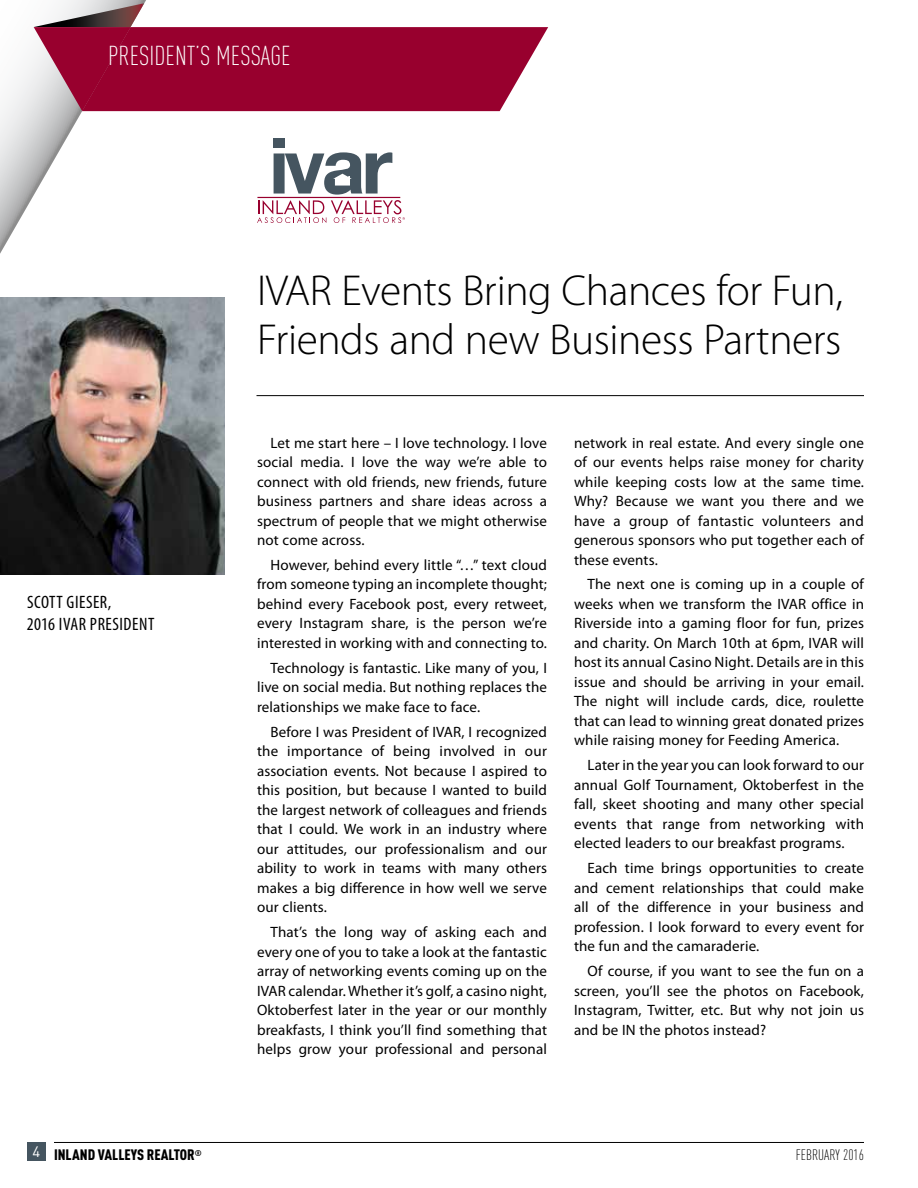
<style>
.page{position:relative;width:918px;height:1188px;background:#fff}
.page>*{position:absolute;margin:0;border:0;box-sizing:border-box;transform-origin:0 0}
.t1{font:300 43.5px/49.5px "Myriad Pro";letter-spacing:-.01em;color:#000}
.t2{font:300 27px "DIN Cond";color:#fff}
.t3{font:condensed 18px/21.9px "Myriad Pro";letter-spacing:.03em;color:#000}
.t4{font:15px/19.5px "Myriad Pro";letter-spacing:.01em;color:#000;text-align:justify}
.t5{font:900 15px "DIN Cond";color:#000}
.t6{font:300 15px "DIN Cond";color:#000}
.t7{font:15px "DIN";color:#fff}
</style>
<div class="page">
<hr style="left:54px;top:1142px;width:810px;height:1px;background:#000">
<div style="left:27px;top:1142px;width:19px;height:19px;background:#455560"></div>
<img style="left:0;top:297px;width:225px;height:278px">
<hr style="left:256px;top:395px;width:608px;height:1px;background:#000">
<svg style="left:0;top:0;width:548px;height:254px"></svg>
<h2 class="t2" style="left:108px;top:40px;width:184px">PRESIDENT’S MESSAGE</h2>
<p class="t3" style="left:27px;top:591px;width:129px">SCOTT GIESER,<br>2016 IVAR PRESIDENT</p>
<h1 class="t1" style="left:257px;top:266px;width:587px">IVAR Events Bring Chances for Fun,<br>Friends and new Business Partners</h1>
<p class="t4" style="left:257px;top:433px;width:292px;text-indent:14px">Let me start here – I love technology. I love social media. I love the way we’re able to connect with old friends, new friends, future business partners and share ideas across a spectrum of people that we might otherwise not come across.</p>
<p class="t4" style="left:257px;top:555px;width:292px;text-indent:14px">However, behind every little “…” text cloud from someone typing an incomplete thought; behind every Facebook post, every retweet, every Instagram share, is the person we’re interested in working with and connecting to.</p>
<p class="t4" style="left:257px;top:658px;width:291px;text-indent:14px">Technology is fantastic. Like many of you, I live on social media. But nothing replaces the relationships we make face to face.</p>
<p class="t4" style="left:257px;top:722px;width:292px;text-indent:14px">Before I was President of IVAR, I recognized the importance of being involved in our association events. Not because I aspired to this position, but because I wanted to build the largest network of colleagues and friends that I could. We work in an industry where our attitudes, our professionalism and our ability to work in teams with many others makes a big difference in how well we serve our clients.</p>
<p class="t4" style="left:257px;top:923px;width:292px;text-indent:14px">That’s the long way of asking each and every one of you to take a look at the fantastic array of networking events coming up on the IVAR calendar. Whether it’s golf, a casino night, Oktoberfest later in the year or our monthly breakfasts, I think you’ll find something that helps grow your professional and personal</p>
<p class="t4" style="left:574px;top:433px;width:292px">network in real estate. And every single one of our events helps raise money for charity while keeping costs low at the same time.<br>Why? Because we want you there and we have a group of fantastic volunteers and generous sponsors who put together each of these events.</p>
<p class="t4" style="left:574px;top:575px;width:292px;text-indent:14px">The next one is coming up in a couple of weeks when we transform the IVAR office in Riverside into a gaming floor for fun, prizes and charity. On March 10th at 6pm, IVAR will host its annual Casino Night. Details are in this issue and should be arriving in your email.<br>The night will include cards, dice, roulette that can lead to winning great donated prizes while raising money for Feeding America.</p>
<p class="t4" style="left:574px;top:756px;width:292px;text-indent:14px">Later in the year you can look forward to our annual Golf Tournament, Oktoberfest in the fall, skeet shooting and many other special events that range from networking with elected leaders to our breakfast programs.</p>
<p class="t4" style="left:574px;top:859px;width:292px;text-indent:14px">Each time brings opportunities to create and cement relationships that could make all of the difference in your business and profession. I look forward to every event for the fun and the camaraderie.</p>
<p class="t4" style="left:574px;top:962px;width:292px;text-indent:14px">Of course, if you want to see the fun on a screen, you’ll see the photos on Facebook, Instagram, Twitter, etc. But why not join us and be IN the photos instead?</p>
<p class="t7" style="left:33px;top:1142px;width:9px">4</p>
<p class="t6" style="left:796px;top:1147px;width:70px">FEBRUARY 2016</p>
<p class="t5" style="left:54px;top:1146px;width:149px">INLAND VALLEYS REALTOR<sup>®</sup></p>
</div>
